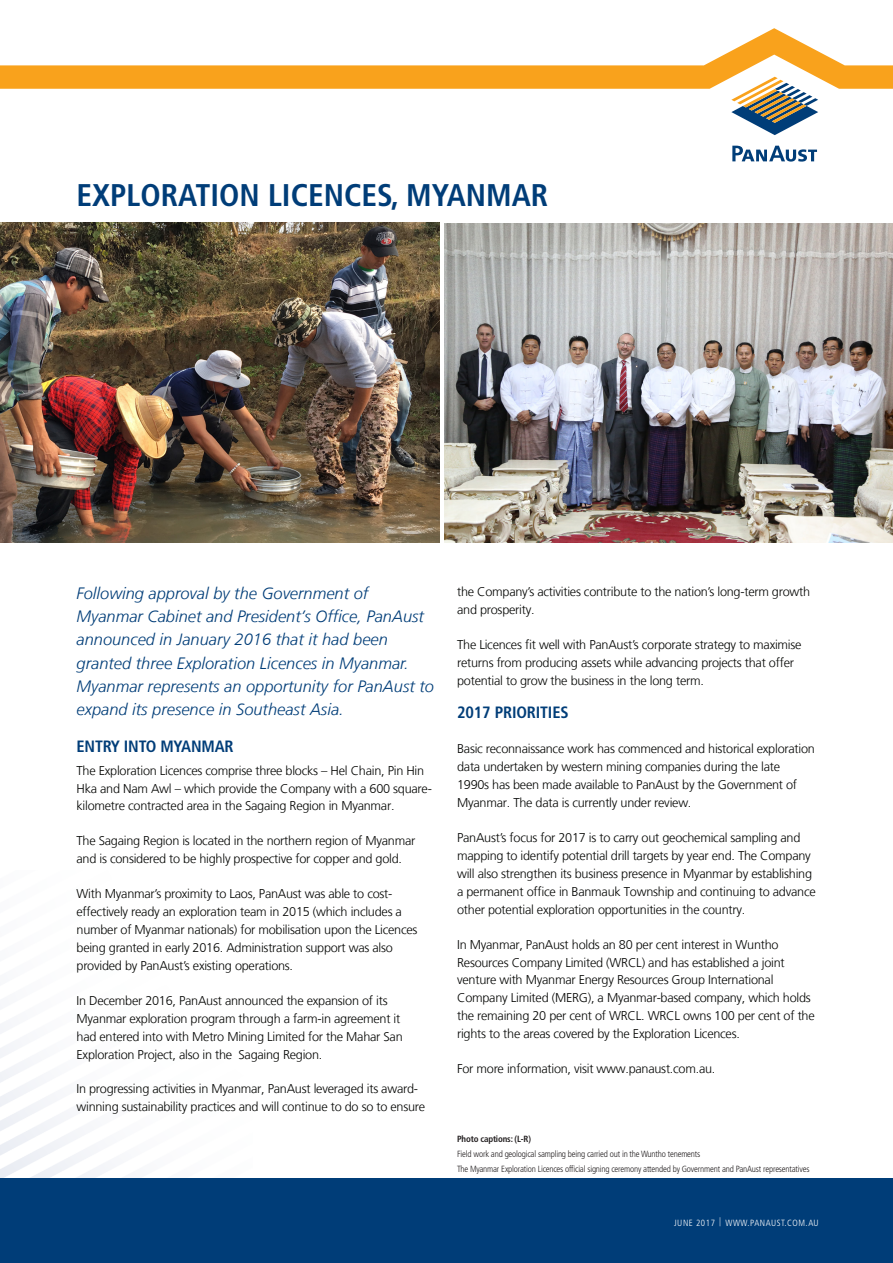
<style>
.page{position:relative;width:893px;height:1263px;background:#fff}
.page>*{position:absolute;margin:0;border:0;box-sizing:border-box;transform-origin:0 0}
.SECTION_PAGE_HEADER{font:700 condensed 31.35px "Frutiger LT Pro";color:#003d78}
.INTRO_PARA{font:italic 300 16.35px/23.1px "Frutiger LT";color:#003d78}
.SUB_HEADER{font:700 condensed 16.35px "Frutiger LT Pro";letter-spacing:-.01em;color:#003d78}
.INTRO_PARA-2{font:700 condensed 16.35px "Frutiger LT Pro";letter-spacing:-.01em;color:#003d78}
.INTRO_PARA-3{font:300 12.75px/17.9px "Frutiger LT";letter-spacing:-.02em;color:#040503}
.PHOTO_CAPTION{font:300 condensed 9px "Frutiger LT Pro";letter-spacing:-.02em;color:#231f20}
.t1{font:300 condensed 9px "Frutiger LT Pro";letter-spacing:.06em;color:#fff}
.PHOTO_CAPTION-2{font:700 condensed 9px "Frutiger LT Pro";letter-spacing:-.02em;color:#231f20}
</style>
<div class="page">
<div style="left:0;top:1178px;width:893px;height:85px;background:#003d78"></div>
<svg style="left:0;top:28px;width:893px;height:61px"></svg>
<svg style="left:731px;top:77px;width:87px;height:58px"></svg>
<svg style="left:732px;top:146px;width:85px;height:16px"></svg>
<img style="left:0;top:223px;width:439px;height:319px">
<img style="left:444px;top:224px;width:449px;height:319px">
<p class="SECTION_PAGE_HEADER" style="left:77px;top:177px;width:473px">EXPLORATION LICENCES, MYANMAR</p>
<p class="INTRO_PARA" style="left:77px;top:582px;width:359px">Following approval by the Government of Myanmar Cabinet and President’s Office, PanAust announced in January 2016 that it had been granted three Exploration Licences in Myanmar.<br>Myanmar represents an opportunity for PanAust to expand its presence in Southeast Asia.</p>
<p class="SUB_HEADER" style="left:77px;top:737px;width:159px">ENTRY INTO MYANMAR</p>
<p class="INTRO_PARA-3" style="left:77px;top:761px;width:357px">The Exploration Licences comprise three blocks – Hel Chain, Pin Hin<br>Hka and Nam Awl – which provide the Company with a 600 square&shy;kilometre contracted area in the Sagaing Region in Myanmar.</p>
<p class="INTRO_PARA-3" style="left:77px;top:832px;width:340px">The Sagaing Region is located in the northern region of Myanmar and is considered to be highly prospective for copper and gold.</p>
<p class="INTRO_PARA-3" style="left:77px;top:885px;width:342px">With Myanmar’s proximity to Laos, PanAust was able to cost&shy;effectively ready an exploration team in 2015 (which includes a number of Myanmar nationals) for mobilisation upon the Licences being granted in early 2016. Administration support was also provided by PanAust’s existing operations.</p>
<p class="INTRO_PARA-3" style="left:77px;top:992px;width:328px">In December 2016, PanAust announced the expansion of its Myanmar exploration program through a farm-in agreement it had entered into with Metro Mining Limited for the Mahar San Exploration Project, also in the Sagaing Region.</p>
<p class="INTRO_PARA-3" style="left:77px;top:1080px;width:350px">In progressing activities in Myanmar, PanAust leveraged its award&shy;winning sustainability practices and will continue to do so to ensure</p>
<p class="INTRO_PARA-3" style="left:457px;top:583px;width:355px">the Company’s activities contribute to the nation’s long-term growth and prosperity.</p>
<p class="INTRO_PARA-3" style="left:457px;top:636px;width:346px">The Licences fit well with PanAust’s corporate strategy to maximise returns from producing assets while advancing projects that offer potential to grow the business in the long term.</p>
<p class="INTRO_PARA-2" style="left:457px;top:703px;width:113px">2017 PRIORITIES</p>
<p class="INTRO_PARA-3" style="left:457px;top:740px;width:359px">Basic reconnaissance work has commenced and historical exploration data undertaken by western mining companies during the late 1990s has been made available to PanAust by the Government of Myanmar. The data is currently under review.</p>
<p class="INTRO_PARA-3" style="left:457px;top:829px;width:360px">PanAust’s focus for 2017 is to carry out geochemical sampling and mapping to identify potential drill targets by year end. The Company will also strengthen its business presence in Myanmar by establishing a permanent office in Banmauk Township and continuing to advance other potential exploration opportunities in the country.</p>
<p class="INTRO_PARA-3" style="left:457px;top:935px;width:359px">In Myanmar, PanAust holds an 80 per cent interest in Wuntho Resources Company Limited (WRCL) and has established a joint venture with Myanmar Energy Resources Group International Company Limited (MERG), a Myanmar-based company, which holds the remaining 20 per cent of WRCL. WRCL owns 100 per cent of the rights to the areas covered by the Exploration Licences.</p>
<p class="INTRO_PARA-3" style="left:457px;top:1060px;width:260px">For more information, visit www.panaust.com.au.</p>
<p class="PHOTO_CAPTION-2" style="left:457px;top:1134px;width:75px">Photo captions: (L-R)</p>
<p class="PHOTO_CAPTION" style="left:457px;top:1148px;width:245px">Field work and geological sampling being carried out in the Wuntho tenements</p>
<p class="PHOTO_CAPTION" style="left:457px;top:1163px;width:354px">The Myanmar Exploration Licences official signing ceremony attended by Government and PanAust representatives</p>
<p class="t1" style="left:674px;top:1217px;width:146px">JUNE 2017 | WWW.PANAUST.COM.AU</p>
</div>
